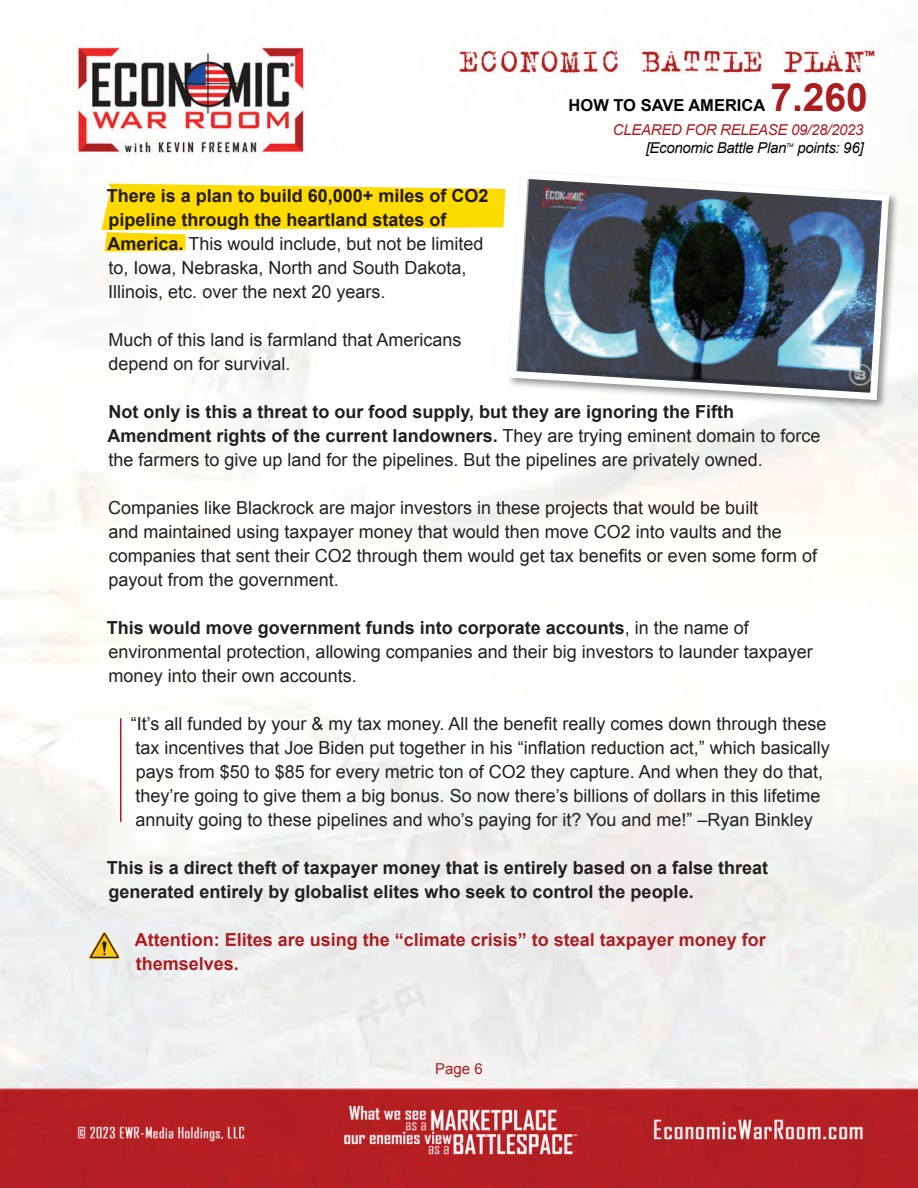
<style>
.page{position:relative;width:918px;height:1188px;background:#fff}
.page>*{position:absolute;margin:0;border:0;box-sizing:border-box;transform-origin:0 0}
.t1{font:700 39px "Arial";color:#aa1e21}
.t2{font:18px/24px "Arial";color:#231f20}
.t3{font:700 18px/24px "Arial";color:#231f20}
.t4{font:700 18px/24px "Arial";color:#aa1e21}
.t5{font:700 16.5px "Arial";color:#080302}
.t6{font:italic 15px "Arial";letter-spacing:-.02em;color:#080302}
.t7{font:italic 15px "Arial";letter-spacing:-.02em;color:#aa1e21}
.t8{font:15px "Arial";color:#aa1e21}
.t9{font:italic 5.25px "Arial";color:#080302}
.s1{font-weight:700}
</style>
<div class="page">
<img style="left:0;top:43px;width:918px;height:1145px">
<svg style="left:88px;top:931px;width:33px;height:28px"></svg>
<svg style="left:102px;top:184px;width:403px;height:68px"></svg>
<hr style="left:120px;top:718px;width:2px;height:104px;background:#aa1e21">
<div style="left:506px;top:170px;width:394px;height:240px;background:#231f20;opacity:.48"></div>
<img style="left:505px;top:168px;width:388px;height:236px">
<h1 class="t1" style="left:770px;top:72px;width:99px">7.260</h1>
<p class="t7" style="left:613px;top:120px;width:252px">CLEARED FOR RELEASE 09/28/2023</p>
<p class="t6" style="left:646px;top:138px;width:142px">[Economic Battle Plan</p>
<p class="t9" style="left:786px;top:141px;width:9px">TM</p>
<p class="t6" style="left:797px;top:138px;width:68px">points: 96]</p>
<p class="t5" style="left:569px;top:94px;width:198px">HOW TO SAVE AMERICA</p>
<p class="t2" style="left:107px;top:184px;width:383px"><span class="s1">There is a plan to build 60,000+ miles of CO2 pipeline through the heartland states of America.</span> This would include, but not be limited to, Iowa, Nebraska, North and South Dakota, Illinois, etc. over the next 20 years.</p>
<p class="t2" style="left:108px;top:328px;width:355px">Much of this land is farmland that Americans depend on for survival.</p>
<p class="t2" style="left:108px;top:400px;width:714px"><span class="s1">Not only is this a threat to our food supply, but they are ignoring the Fifth<br>Amendment rights of the current landowners.</span> They are trying eminent domain to force the farmers to give up land for the pipelines. But the pipelines are privately owned.</p>
<p class="t2" style="left:108px;top:496px;width:710px">Companies like Blackrock are major investors in these projects that would be built<br>and maintained using taxpayer money that would then move CO2 into vaults and the companies that sent their CO2 through them would get tax benefits or even some form of payout from the government.</p>
<p class="t2" style="left:107px;top:616px;width:708px"><span class="s1">This would move government funds into corporate accounts</span>, in the name of environmental protection, allowing companies and their big investors to launder taxpayer money into their own accounts.</p>
<p class="t2" style="left:131px;top:712px;width:700px">“It’s all funded by your &amp; my tax money. All the benefit really comes down through these tax incentives that Joe Biden put together in his “inflation reduction act,” which basically pays from $50 to $85 for every metric ton of CO2 they capture. And when they do that, they’re going to give them a big bonus. So now there’s billions of dollars in this lifetime annuity going to these pipelines and who’s paying for it? You and me!” –Ryan Binkley</p>
<p class="t3" style="left:107px;top:856px;width:663px">This is a direct theft of taxpayer money that is entirely based on a false threat generated entirely by globalist elites who seek to control the people.</p>
<p class="t4" style="left:135px;top:928px;width:633px">Attention: Elites are using the “climate crisis” to steal taxpayer money for themselves.</p>
<p class="t8" style="left:435px;top:1059px;width:49px">Page 6</p>
</div>
